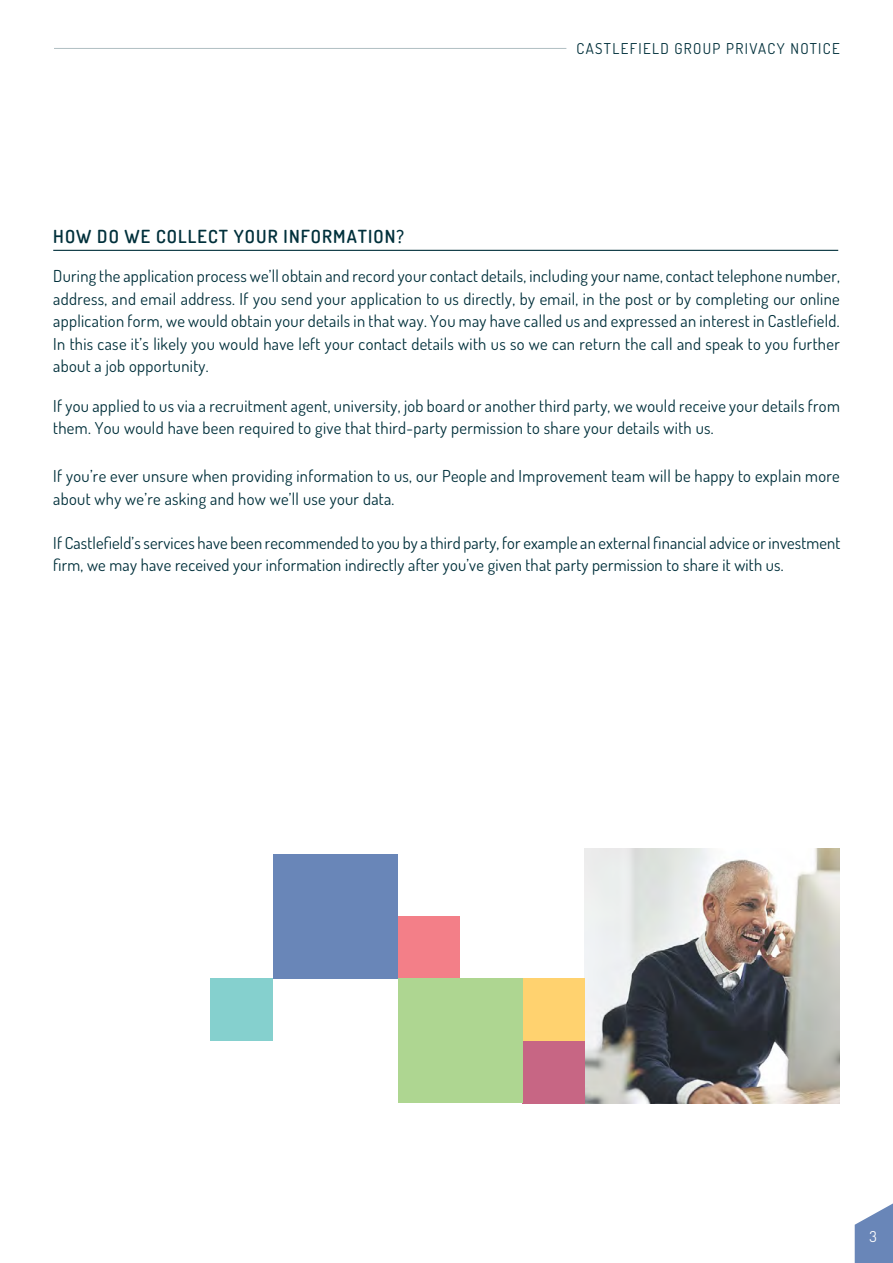
<style>
.page{position:relative;width:893px;height:1263px;background:#fff}
.page>*{position:absolute;margin:0;border:0;box-sizing:border-box;transform-origin:0 0}
.t1{font:600 18px "Dosis";letter-spacing:.06em;color:#00303b}
.t2{font:16.5px/22.5px "Dosis";letter-spacing:.02em;color:#00303b}
.t3{font:15px "Dosis";letter-spacing:.09em;color:#00303b}
.t4{font:15px "Dosis";color:#fff}
</style>
<div class="page">
<hr style="left:54px;top:48px;width:512px;height:1px;background:#00303b">
<svg style="left:855px;top:1203px;width:38px;height:60px"></svg>
<hr style="left:53px;top:250px;width:785px;height:1px;background:#00303b">
<img style="left:585px;top:848px;width:255px;height:255px">
<div style="left:398px;top:916px;width:62px;height:62px;background:#f37f88"></div>
<div style="left:522px;top:1041px;width:63px;height:62px;background:#c76684"></div>
<div style="left:522px;top:978px;width:63px;height:63px;background:#ffd26f"></div>
<div style="left:210px;top:978px;width:63px;height:63px;background:#85d0ce"></div>
<div style="left:273px;top:853px;width:125px;height:125px;background:#6986b8"></div>
<div style="left:398px;top:978px;width:124px;height:125px;background:#aed691"></div>
<p class="t3" style="left:577px;top:38px;width:265px">CASTLEFIELD GROUP PRIVACY NOTICE</p>
<p class="t1" style="left:53px;top:225px;width:352px">HOW DO WE COLLECT YOUR INFORMATION?</p>
<p class="t2" style="left:53px;top:264px;width:788px;text-align:justify">During the application process we’ll obtain and record your contact details, including your name, contact telephone number, address, and email address. If you send your application to us directly, by email, in the post or by completing our online application form, we would obtain your details in that way. You may have called us and expressed an interest in Castlefield.<br>In this case it’s likely you would have left your contact details with us so we can return the call and speak to you further about a job opportunity.</p>
<p class="t2" style="left:53px;top:394px;width:788px">If you applied to us via a recruitment agent, university, job board or another third party, we would receive your details from them. You would have been required to give that third-party permission to share your details with us.</p>
<p class="t2" style="left:53px;top:464px;width:788px">If you’re ever unsure when providing information to us, our People and Improvement team will be happy to explain more about why we’re asking and how we’ll use your data.</p>
<p class="t2" style="left:53px;top:530px;width:788px">If Castlefield’s services have been recommended to you by a third party, for example an external financial advice or investment firm, we may have received your information indirectly after you’ve given that party permission to share it with us.</p>
<p class="t4" style="left:869px;top:1225px;width:9px">3</p>
</div>
